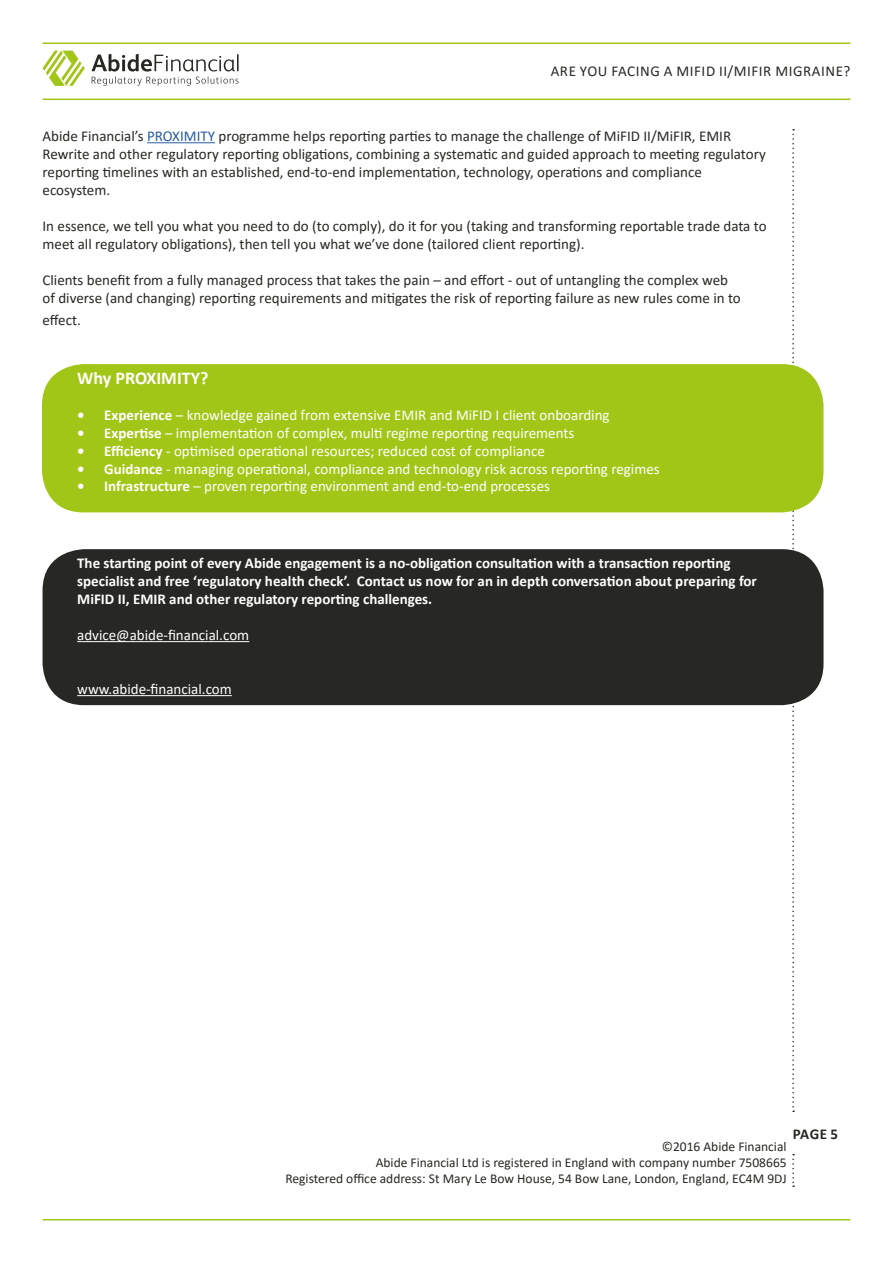
<style>
.page{position:relative;width:893px;height:1263px;background:#fff}
.page>*{position:absolute;margin:0;border:0;box-sizing:border-box;transform-origin:0 0}
.t1{font:700 18px "Calibri";color:#fff}
.t2{font:15px/18px "Calibri";color:#272823}
.t3{font:15px "Calibri";color:#fff}
.t4{font:700 15px/18px "Calibri";color:#fff}
.t5{font:15px "Calibri";letter-spacing:.04em;color:#272823}
.t6{font:700 15px "Calibri";color:#272823}
.t7{font:13.5px/16.2px "Calibri";color:#272823;text-align:right}
.s1{color:#275b9b}
.s2{font-weight:700}
</style>
<div class="page">
<hr style="left:43px;top:43px;width:807px;height:1px;background:#a2c617">
<hr style="left:43px;top:99px;width:807px;height:1px;background:#a2c617">
<svg style="left:43px;top:51px;width:42px;height:35px"></svg>
<svg style="left:92px;top:54px;width:147px;height:32px"></svg>
<hr style="left:147px;top:142px;width:68px;height:1px;background:#275b9b">
<div style="left:43px;top:549px;width:780px;height:156px;background:#272823;border-radius:41px"></div>
<hr style="left:77px;top:641px;width:172px;height:1px;background:#fff">
<hr style="left:77px;top:695px;width:155px;height:1px;background:#fff">
<hr style="left:43px;top:1219px;width:807px;height:1px;background:#a2c617">
<svg style="left:792px;top:129px;width:2px;height:983px"></svg>
<svg style="left:792px;top:1154px;width:2px;height:33px"></svg>
<div style="left:42px;top:364px;width:781px;height:148px;background:#a2c617;border-radius:41px"></div>
<p class="t5" style="left:551px;top:61px;width:301px">ARE YOU FACING A MIFID II/MIFIR MIGRAINE?</p>
<p class="t2" style="left:43px;top:127px;width:725px">Abide Financial’s <span class="s1">PROXIMITY</span> programme helps reporting parties to manage the challenge of MiFID II/MiFIR, EMIR Rewrite and other regulatory reporting obligations, combining a systematic and guided approach to meeting regulatory reporting timelines with an established, end-to-end implementation, technology, operations and compliance ecosystem.</p>
<p class="t2" style="left:43px;top:217px;width:726px">In essence, we tell you what you need to do (to comply), do it for you (taking and transforming reportable trade data to meet all regulatory obligations), then tell you what we’ve done (tailored client reporting).</p>
<p class="t2" style="left:43px;top:271px;width:700px">Clients benefit from a fully managed process that takes the pain – and effort - out of untangling the complex web of diverse (and changing) reporting requirements and mitigates the risk of reporting failure as new rules come in to</p>
<p class="t2" style="left:43px;top:310px;width:40px">effect.</p>
<p class="t1" style="left:77px;top:366px;width:133px">Why PROXIMITY?</p>
<p class="t3" style="left:77px;top:405px;width:534px"><span class="s2">• Experience</span> – knowledge gained from extensive EMIR and MiFID I client onboarding</p>
<p class="t3" style="left:77px;top:423px;width:499px"><span class="s2">• Expertise</span> – implementation of complex, multi regime reporting requirements</p>
<p class="t3" style="left:77px;top:441px;width:469px"><span class="s2">• Efficiency</span> - optimised operational resources; reduced cost of compliance</p>
<p class="t3" style="left:77px;top:459px;width:584px"><span class="s2">• Guidance</span> - managing operational, compliance and technology risk across reporting regimes</p>
<p class="t3" style="left:77px;top:476px;width:474px"><span class="s2">• Infrastructure</span> – proven reporting environment and end-to-end processes</p>
<p class="t4" style="left:77px;top:553px;width:681px">The starting point of every Abide engagement is a no-obligation consultation with a transaction reporting specialist and free ‘regulatory health check’. Contact us now for an in depth conversation about preparing for<br>MiFID II, EMIR and other regulatory reporting challenges.</p>
<p class="t3" style="left:77px;top:624px;width:174px">advice@abide-financial.com</p>
<p class="t3" style="left:77px;top:678px;width:156px">www.abide-financial.com</p>
<p class="t6" style="left:793px;top:1123px;width:47px">PAGE 5</p>
<p class="t7" style="left:285px;top:1137px;width:503px">©2016 Abide Financial<br>Abide Financial Ltd is registered in England with company number 7508665<br>Registered office address: St Mary Le Bow House, 54 Bow Lane, London, England, EC4M 9DJ</p>
</div>
